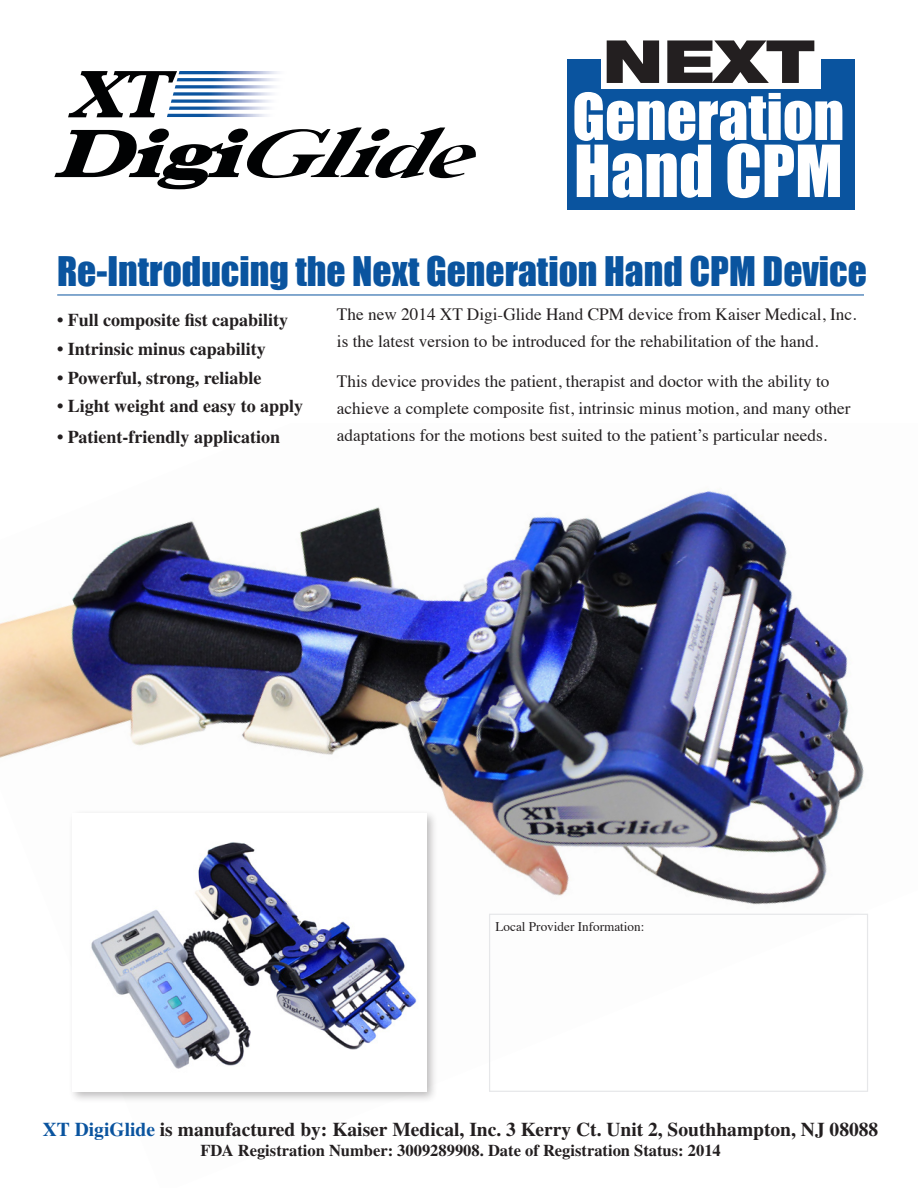
<style>
.page{position:relative;width:918px;height:1188px;background:#fff}
.page>*{position:absolute;margin:0;border:0;box-sizing:border-box;transform-origin:0 0}
.t1{font:66.3px "Impact";color:#fff}
.t2{font:59.55px "Impact";color:#fff}
.t3{font:900 expanded 59.55px "Helvetica Neue";color:#231f20}
.t4{font:37.5px "Impact";color:#0a549f}
.t5{font:700 19.5px "Times";color:#231f20}
.t6{font:700 18px "Times";color:#231f20}
.t7{font:17.25px/27px "Times";color:#231f20}
.t8{font:700 16.5px "Times";color:#231f20}
.t9{font:13.2px "Times";color:#231f20}
.s1{color:#0a549f}
</style>
<div class="page">
<img style="left:0;top:491px;width:864px;height:414px">
<svg style="left:54px;top:128px;width:422px;height:61px"></svg>
<svg style="left:68px;top:71px;width:210px;height:46px"></svg>
<div style="left:567px;top:59px;width:33px;height:151px;background:#0a549f"></div>
<div style="left:821px;top:59px;width:33px;height:151px;background:#0a549f"></div>
<div style="left:584px;top:89px;width:270px;height:121px;background:#0a549f"></div>
<hr style="left:57px;top:295px;width:807px;height:1px;background:#0a549f">
<div style="left:489px;top:914px;width:379px;height:178px;border:1px solid #e6e7e9"></div>
<div style="left:68px;top:809px;width:370px;height:295px;background:#231f20;opacity:.3"></div>
<img style="left:72px;top:813px;width:354px;height:278px">
<h2 class="t3" style="left:603px;top:23px;width:213px">NEXT</h2>
<h2 class="t2" style="left:572px;top:70px;width:274px">Generation</h2>
<h1 class="t1" style="left:574px;top:120px;width:270px">Hand CPM</h1>
<h3 class="t4" style="left:57px;top:242px;width:811px">Re-Introducing the Next Generation Hand CPM Device</h3>
<p class="t6" style="left:57px;top:309px;width:233px">• Full composite fist capability</p>
<p class="t6" style="left:57px;top:338px;width:210px">• Intrinsic minus capability</p>
<p class="t6" style="left:57px;top:367px;width:206px">• Powerful, strong, reliable</p>
<p class="t6" style="left:57px;top:396px;width:248px">• Light weight and easy to apply</p>
<p class="t6" style="left:57px;top:426px;width:225px">• Patient-friendly application</p>
<p class="t7" style="left:337px;top:299px;width:521px">The new 2014 XT Digi-Glide Hand CPM device from Kaiser Medical, Inc. is the latest version to be introduced for the rehabilitation of the hand.</p>
<p class="t7" style="left:337px;top:367px;width:515px">This device provides the patient, therapist and doctor with the ability to achieve a complete composite fist, intrinsic minus motion, and many other adaptations for the motions best suited to the patient’s particular needs.</p>
<p class="t9" style="left:496px;top:914px;width:150px">Local Provider Information:</p>
<p class="t5" style="left:43px;top:1118px;width:837px"><span class="s1">XT DigiGlide</span> is manufactured by: Kaiser Medical, Inc. 3 Kerry Ct. Unit 2, Southhampton, NJ 08088</p>
<p class="t8" style="left:200px;top:1141px;width:522px">FDA Registration Number: 3009289908. Date of Registration Status: 2014</p>
</div>
